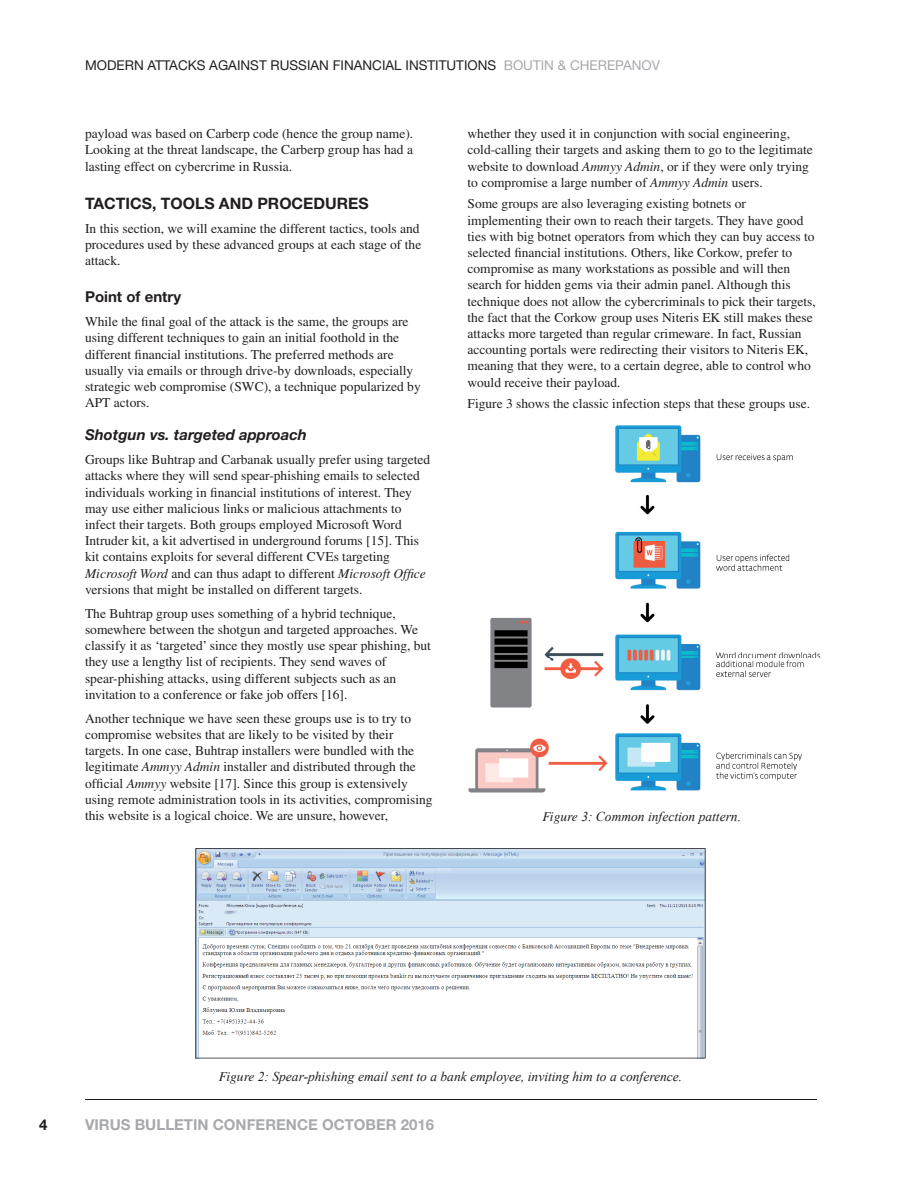
<style>
.page{position:relative;width:918px;height:1188px;background:#fff}
.page>*{position:absolute;margin:0;border:0;box-sizing:border-box;transform-origin:0 0}
.t1{font:700 15.75px "Helvetica Neue";color:#231f20}
.t2{font:700 15px "Helvetica Neue";color:#a8a9ad}
.t3{font:italic 700 15px "Helvetica Neue";color:#231f20}
.t4{font:700 15px "Helvetica Neue";color:#231f20}
.t5{font:13.5px/16.2px "Times";color:#231f20}
.t6{font:italic 13.5px "Times New Roman";color:#231f20}
.t7{font:13.5px "Helvetica Neue";color:#231f20}
.s1{color:#a8a9ad}
.s2{font-style:italic}
.s3{font-family:"Times"}
</style>
<div class="page">
<hr style="left:85px;top:1099px;width:731px;height:1px;background:#231f20">
<img style="left:468px;top:425px;width:353px;height:368px">
<svg style="left:195px;top:848px;width:511px;height:210px"></svg>
<p class="t7" style="left:85px;top:61px;width:576px">MODERN ATTACKS AGAINST RUSSIAN FINANCIAL INSTITUTIONS <span class="s1">BOUTIN &amp; CHEREPANOV</span></p>
<p class="t5" style="left:85px;top:127px;width:330px;text-align:justify">payload was based on Carberp code (hence the group name).<br>Looking at the threat landscape, the Carberp group has had a lasting effect on cybercrime in Russia.</p>
<p class="t1" style="left:85px;top:197px;width:285px">TACTICS, TOOLS AND PROCEDURES</p>
<p class="t5" style="left:85px;top:221px;width:338px">In this section, we will examine the different tactics, tools and procedures used by these advanced groups at each stage of the attack.</p>
<p class="t4" style="left:85px;top:291px;width:98px">Point of entry</p>
<p class="t5" style="left:85px;top:315px;width:337px">While the final goal of the attack is the same, the groups are using different techniques to gain an initial foothold in the different financial institutions. The preferred methods are usually via emails or through drive-by downloads, especially strategic web compromise (SWC), a technique popularized by APT actors.</p>
<p class="t3" style="left:85px;top:429px;width:223px">Shotgun vs. targeted approach</p>
<p class="t5" style="left:85px;top:453px;width:347px">Groups like Buhtrap and Carbanak usually prefer using targeted attacks where they will send spear-phishing emails to selected individuals working in financial institutions of interest. They may use either malicious links or malicious attachments to infect their targets. Both groups employed Microsoft Word Intruder kit, a kit advertised in underground forums [15]. This kit contains exploits for several different CVEs targeting <span class="s2">Microsoft Word</span> and can thus adapt to different <span class="s2">Microsoft Office </span>versions that might be installed on different targets.</p>
<p class="t5" style="left:85px;top:606px;width:347px">The Buhtrap group uses something of a hybrid technique, somewhere between the shotgun and targeted approaches. We classify it as ‘targeted’ since they mostly use spear phishing, but they use a lengthy list of recipients. They send waves of spear-phishing attacks, using different subjects such as an invitation to a conference or fake job offers [16].</p>
<p class="t5" style="left:85px;top:712px;width:349px">Another technique we have seen these groups use is to try to compromise websites that are likely to be visited by their targets. In one case, Buhtrap installers were bundled with the legitimate <span class="s2">Ammyy Admin</span> installer and distributed through the official <span class="s2">Ammyy</span> website [17]. Since this group is extensively using remote administration tools in its activities, compromising this website is a logical choice. We are unsure, however,</p>
<p class="t5" style="left:468px;top:127px;width:347px">whether they used it in conjunction with social engineering, cold-calling their targets and asking them to go to the legitimate website to download <span class="s2">Ammyy Admin</span>, or if they were only trying to compromise a large number of <span class="s2">Ammyy Admin</span> users.</p>
<p class="t5" style="left:468px;top:197px;width:350px">Some groups are also leveraging existing botnets or implementing their own to reach their targets. They have good ties with big botnet operators from which they can buy access to selected financial institutions. Others, like Corkow, prefer to compromise as many workstations as possible and will then search for hidden gems via their admin panel. Although this technique does not allow the cybercriminals to pick their targets, the fact that the Corkow group uses Niteris EK still makes these attacks more targeted than regular crimeware. In fact, Russian accounting portals were redirecting their visitors to Niteris EK, meaning that they were, to a certain degree, able to control who would receive their payload.</p>
<p class="t5" style="left:468px;top:397px;width:344px">Figure 3 shows the classic infection steps that these groups use.</p>
<p class="t6" style="left:542px;top:809px;width:200px"><span class="s3">Figure</span> 3: Common infection pattern.</p>
<p class="t6" style="left:219px;top:1069px;width:465px"><span class="s3">Figure</span> 2: Spear-phishing email sent to a bank employee, inviting him to a conference.</p>
<p class="t4" style="left:39px;top:1119px;width:10px">4</p>
<p class="t2" style="left:85px;top:1119px;width:351px">VIRUS BULLETIN CONFERENCE OCTOBER 2016</p>
</div>
